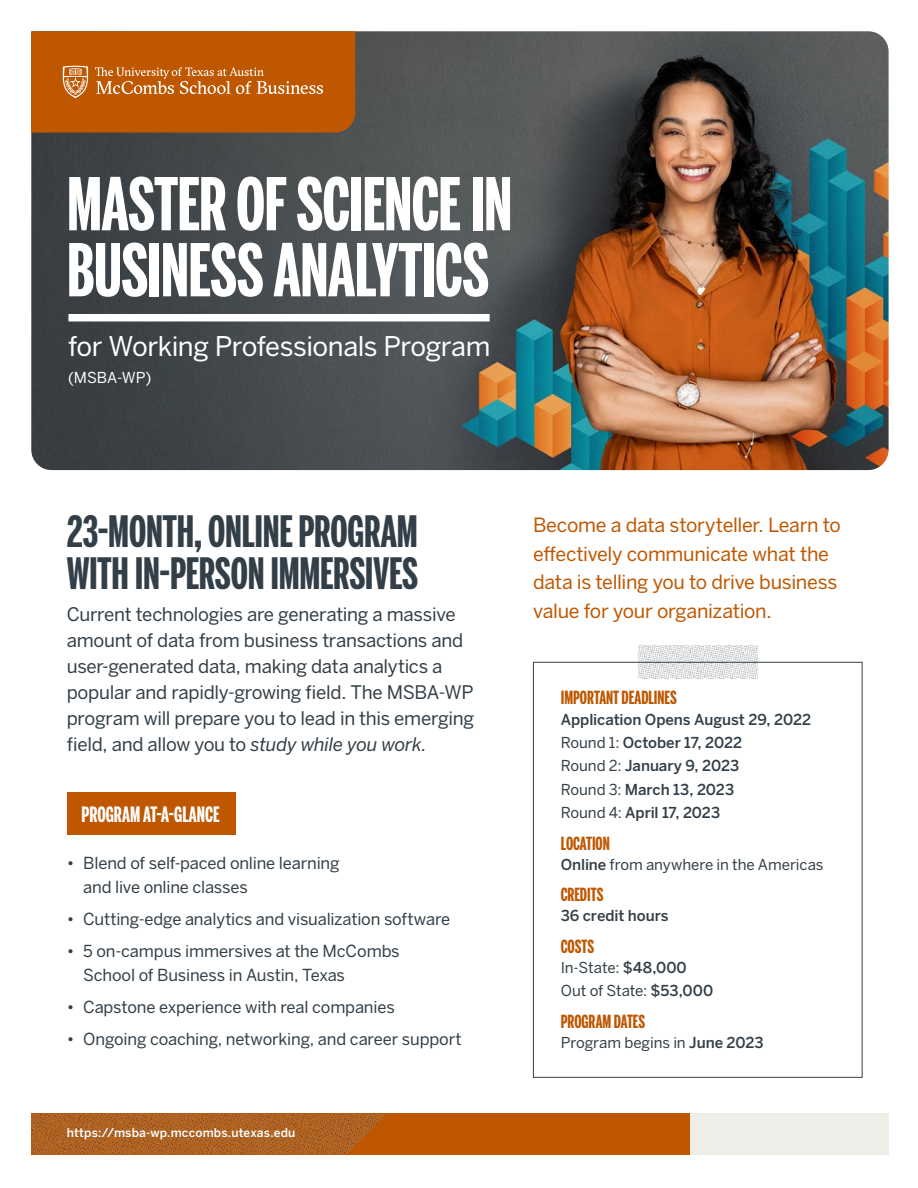
<style>
.page{position:relative;width:918px;height:1188px;background:#fff}
.page>*{position:absolute;margin:0;border:0;box-sizing:border-box;transform-origin:0 0}
.t1{font:700 72px/66px "Benton Sans Extra Compressed";letter-spacing:-.01em;color:#fff}
.t2{font:700 42.9px/41.2px "Benton Sans Extra Compressed";letter-spacing:-.005em;color:#333f48}
.t3{font:27px "Benton Sans";letter-spacing:-.02em;color:#fff}
.t4{font:700 21px "Benton Sans Extra Compressed";color:#fff}
.t5{font:19.5px/28.5px "Benton Sans";letter-spacing:-.015em;color:#bf5700}
.t6{font:18.6px/26px "Benton Sans";letter-spacing:-.015em;color:#333f48}
.t7{font:700 18px "Benton Sans Extra Compressed";color:#bf5700}
.t8{font:16.5px/24px "Benton Sans";letter-spacing:-.01em;color:#333f48}
.t9{font:500 15px/23.4px "Benton Sans";letter-spacing:-.005em;color:#333f48}
.t10{font:15px/23.4px "Benton Sans";letter-spacing:-.005em;color:#333f48}
.t11{font:15px "Benton Sans";color:#fff}
.t12{font:500 12px "Benton Sans";letter-spacing:.015em;color:#fff}
.s1{font-style:italic}
.s2{font-weight:400}
.s3{font-weight:500}
</style>
<div class="page">
<img style="left:638px;top:646px;width:119px;height:32px">
<img style="left:31px;top:31px;width:858px;height:439px">
<svg style="left:31px;top:31px;width:324px;height:102px;background:#c05f0d"></svg>
<div style="left:67px;top:792px;width:168px;height:43px;background:#bf5700"></div>
<div style="left:31px;top:1113px;width:659px;height:42px;background:#bf5700"></div>
<img style="left:31px;top:1113px;width:357px;height:42px">
<div style="left:690px;top:1113px;width:199px;height:42px;background:#efede7"></div>
<div style="left:68px;top:314px;width:422px;height:7px;background:#fff"></div>
<div style="left:533px;top:662px;width:330px;height:416px;border:1px solid #333f48"></div>
<h1 class="t1" style="left:67px;top:171px;width:447px">MASTER OF SCIENCE IN<br>BUSINESS ANALYTICS</h1>
<h3 class="t3" style="left:68px;top:331px;width:424px">for Working Professionals Program</h3>
<p class="t11" style="left:68px;top:369px;width:85px">(MSBA-WP)</p>
<h2 class="t2" style="left:67px;top:511px;width:353px">23-MONTH, ONLINE PROGRAM<br>WITH IN-PERSON IMMERSIVES</h2>
<p class="t6" style="left:67px;top:601px;width:409px">Current technologies are generating a massive amount of data from business transactions and user-generated data, making data analytics a popular and rapidly-growing field. The MSBA-WP program will prepare you to lead in this emerging field, and allow you to <span class="s1">study while you work.</span></p>
<p class="t4" style="left:82px;top:801px;width:140px">PROGRAM AT-A-GLANCE</p>
<p class="t8" style="left:83px;top:851px;width:258px;text-indent:-16px">• Blend of self-paced online learning and live online classes</p>
<p class="t8" style="left:67px;top:907px;width:385px">• Cutting-edge analytics and visualization software</p>
<p class="t8" style="left:83px;top:939px;width:318px;text-indent:-16px">• 5 on-campus immersives at the McCombs<br>School of Business in Austin, Texas</p>
<p class="t8" style="left:67px;top:995px;width:330px">• Capstone experience with real companies</p>
<p class="t8" style="left:67px;top:1027px;width:397px">• Ongoing coaching, networking, and career support</p>
<p class="t12" style="left:67px;top:1125px;width:230px">https://msba-wp.mccombs.utexas.edu</p>
<p class="t5" style="left:533px;top:510px;width:309px">Become a data storyteller. Learn to effectively communicate what the data is telling you to drive business value for your organization.</p>
<p class="t7" style="left:561px;top:686px;width:118px">IMPORTANT DEADLINES</p>
<p class="t9" style="left:561px;top:707px;width:252px">Application Opens August 29, 2022<br><span class="s2">Round 1:</span> October 17, 2022<br><span class="s2">Round 2:</span> January 9, 2023<br><span class="s2">Round 3:</span> March 13, 2023<br><span class="s2">Round 4:</span> April 17, 2023</p>
<p class="t7" style="left:561px;top:832px;width:51px">LOCATION</p>
<p class="t10" style="left:561px;top:852px;width:264px"><span class="s3">Online</span> from anywhere in the Americas</p>
<p class="t7" style="left:561px;top:883px;width:44px">CREDITS</p>
<p class="t9" style="left:561px;top:904px;width:109px">36 credit hours</p>
<p class="t7" style="left:561px;top:935px;width:35px">COSTS</p>
<p class="t10" style="left:561px;top:955px;width:154px">In-State: <span class="s3">$48,000<br></span>Out of State: <span class="s3">$53,000</span></p>
<p class="t7" style="left:561px;top:1010px;width:86px">PROGRAM DATES</p>
<p class="t10" style="left:561px;top:1030px;width:205px">Program begins in <span class="s3">June 2023</span></p>
</div>
